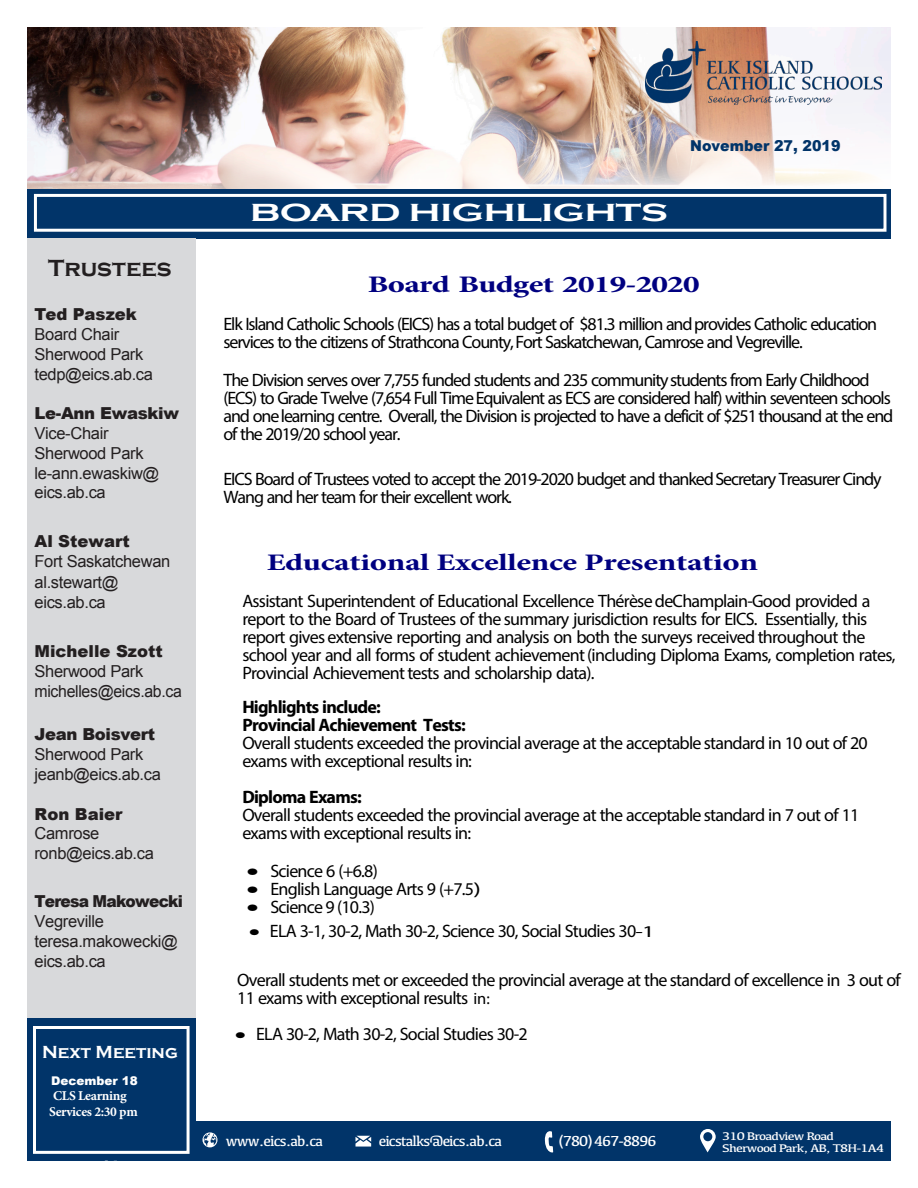
<style>
.page{position:relative;width:918px;height:1188px;background:#fff}
.page>*{position:absolute;margin:0;border:0;box-sizing:border-box;transform-origin:0 0}
.t1{font:700 25.5px "Copperplate Gothic";letter-spacing:-.02em;color:#fff;scale:1.48 1}
.t2{font:700 condensed 24px "Minion Pro";letter-spacing:-.01em;color:#000080;scale:1.48 1}
.t3{font:700 24px "Copperplate Gothic";color:#231f20}
.t4{font:18px/18px "Myriad Pro";letter-spacing:-.04em;color:#000}
.t5{font:18px/18px "Myriad Pro";letter-spacing:-.06em;color:#000}
.t6{font:700 18px/18px "Myriad Pro";letter-spacing:-.04em;color:#000}
.t7{font:700 18px "Copperplate Gothic";color:#fff}
.t8{font:16.5px/19.8px "Arial";letter-spacing:-.02em;color:#231f20}
.t9{font:15px "Kefa";letter-spacing:-.06em;color:#fff}
.t10{font:900 15px "Arial";color:#013469;scale:.95 1}
.t11{font:700 13.5px/16px "Minion Pro";letter-spacing:-.025em;color:#fff}
.t12{font:900 12px "Arial";color:#fff}
.t13{font:11.55px "Kefa";letter-spacing:-.06em;color:#fff;scale:1.18 1}
.s1{font-weight:900}
.s2{font-size:16.5px}
</style>
<div class="page">
<img style="left:27px;top:27px;width:864px;height:162px">
<div style="left:27px;top:189px;width:864px;height:49px;background:#013469"></div>
<div style="left:27px;top:238px;width:169px;height:923px;background:#d8d9db"></div>
<div style="left:27px;top:1018px;width:169px;height:143px;background:#013469"></div>
<div style="left:196px;top:1122px;width:695px;height:39px;background:#013469"></div>
<div style="left:33px;top:1026px;width:157px;height:128px;border:3px solid #fff"></div>
<div style="left:34px;top:194px;width:852px;height:38px;border:3px solid #fff"></div>
<img style="left:645px;top:41px;width:237px;height:64px">
<svg style="left:202px;top:1132px;width:15px;height:15px"></svg>
<svg style="left:356px;top:1136px;width:15px;height:11px"></svg>
<svg style="left:545px;top:1131px;width:8px;height:22px"></svg>
<svg style="left:700px;top:1129px;width:16px;height:23px"></svg>
<p class="t3" style="left:48px;top:255px;width:125px">Trustees</p>
<p class="t8" style="left:34px;top:305px;width:120px"><span class="s1">Ted Paszek<br></span>Board Chair<br>Sherwood Park tedp@eics.ab.ca</p>
<p class="t8" style="left:34px;top:404px;width:146px"><span class="s1">Le-Ann Ewaskiw<br></span>Vice-Chair<br>Sherwood Park le-ann.ewaskiw@ eics.ab.ca</p>
<p class="t8" style="left:34px;top:531px;width:137px;line-height:20.4px"><span class="s1">Al Stewart<br></span>Fort Saskatchewan al.stewart@ eics.ab.ca</p>
<p class="t8" style="left:34px;top:641px;width:149px"><span class="s1">Michelle Szott<br></span>Sherwood Park michelles@eics.ab.ca</p>
<p class="t8" style="left:34px;top:725px;width:128px"><span class="s1">Jean Boisvert<br></span>Sherwood Park jeanb@eics.ab.ca</p>
<p class="t8" style="left:34px;top:804px;width:121px"><span class="s1">Ron Baier<br></span>Camrose ronb@eics.ab.ca</p>
<p class="t8" style="left:34px;top:892px;width:150px"><span class="s1">Teresa Makowecki<br></span>Vegreville teresa.makowecki@ eics.ab.ca</p>
<p class="t7" style="left:42px;top:1042px;width:137px">Next Meeting</p>
<p class="t12" style="left:51px;top:1072px;width:88px">December 18</p>
<p class="t11" style="left:49px;top:1088px;width:90px">CLS Learning<br>Services 2:30 pm</p>
<p class="t1" style="left:250px;top:198px;width:284px">BOARD HIGHLIGHTS</p>
<p class="t10" style="left:690px;top:135px;width:160px">November 27, 2019</p>
<h2 class="t2" style="left:368px;top:267px;width:226px">Board Budget 2019-2020</h2>
<p class="t5" style="left:224px;top:315px;width:655px">Elk Island Catholic Schools (EICS) has a total budget of $81.3 million and provides Catholic education services to the citizens of Strathcona County, Fort Saskatchewan, Camrose and Vegreville.</p>
<p class="t5" style="left:224px;top:370px;width:671px">The Division serves over 7,755 funded students and 235 community students from Early Childhood (ECS) to Grade Twelve (7,654 Full Time Equivalent as ECS are considered half) within seventeen schools and one learning centre. Overall, the Division is projected to have a deficit of $251 thousand at the end of the 2019/20 school year.</p>
<p class="t5" style="left:224px;top:470px;width:660px">EICS Board of Trustees voted to accept the 2019-2020 budget and thanked Secretary Treasurer Cindy<br>Wang and her team for their excellent work.</p>
<h2 class="t2" style="left:267px;top:546px;width:334px">Educational Excellence Presentation</h2>
<p class="t4" style="left:242px;top:592px;width:655px">Assistant Superintendent of Educational Excellence Thérèse deChamplain-Good provided a report to the Board of Trustees of the summary jurisdiction results for EICS. Essentially, this report gives extensive reporting and analysis on both the surveys received throughout the school year and all forms of student achievement (including Diploma Exams, completion rates, Provincial Achievement tests and scholarship data).</p>
<p class="t6" style="left:242px;top:698px;width:225px">Highlights include:<br>Provincial Achievement Tests:</p>
<p class="t4" style="left:242px;top:734px;width:627px">Overall students exceeded the provincial average at the acceptable standard in 10 out of 20 exams with exceptional results in:</p>
<p class="t6" style="left:242px;top:788px;width:121px">Diploma Exams:</p>
<p class="t4" style="left:242px;top:806px;width:619px">Overall students exceeded the provincial average at the acceptable standard in 7 out of 11 exams with exceptional results in:</p>
<p class="t4" style="left:246px;top:862px;width:133px">• Science 6 (+6.8)</p>
<p class="t4" style="left:246px;top:880px;width:236px">• English Language Arts 9 (+7.5)</p>
<p class="t4" style="left:246px;top:898px;width:130px">• Science 9 (10.3)</p>
<p class="t4" style="left:249px;top:921px;width:408px">• ELA 3-1, 30-2, Math 30-2, Science 30, Social Studies 30<span class="s2">-1</span></p>
<p class="t4" style="left:237px;top:970px;width:665px">Overall students met or exceeded the provincial average at the standard of excellence in 3 out of<br>11 exams with exceptional results <span class="s2">in:</span></p>
<p class="t4" style="left:235px;top:1025px;width:294px">• ELA 30-2, Math 30-2, Social Studies 30-2</p>
<p class="t9" style="left:226px;top:1132px;width:99px">www.eics.ab.ca</p>
<p class="t9" style="left:379px;top:1132px;width:125px">eicstalks@eics.ab.ca</p>
<p class="t9" style="left:559px;top:1132px;width:99px">(780) 467-8896</p>
<p class="t13" style="left:722px;top:1129px;width:96px">310 Broadview Road</p>
<p class="t13" style="left:722px;top:1141px;width:139px">Sherwood Park, AB, T8H-1A4</p>
</div>
